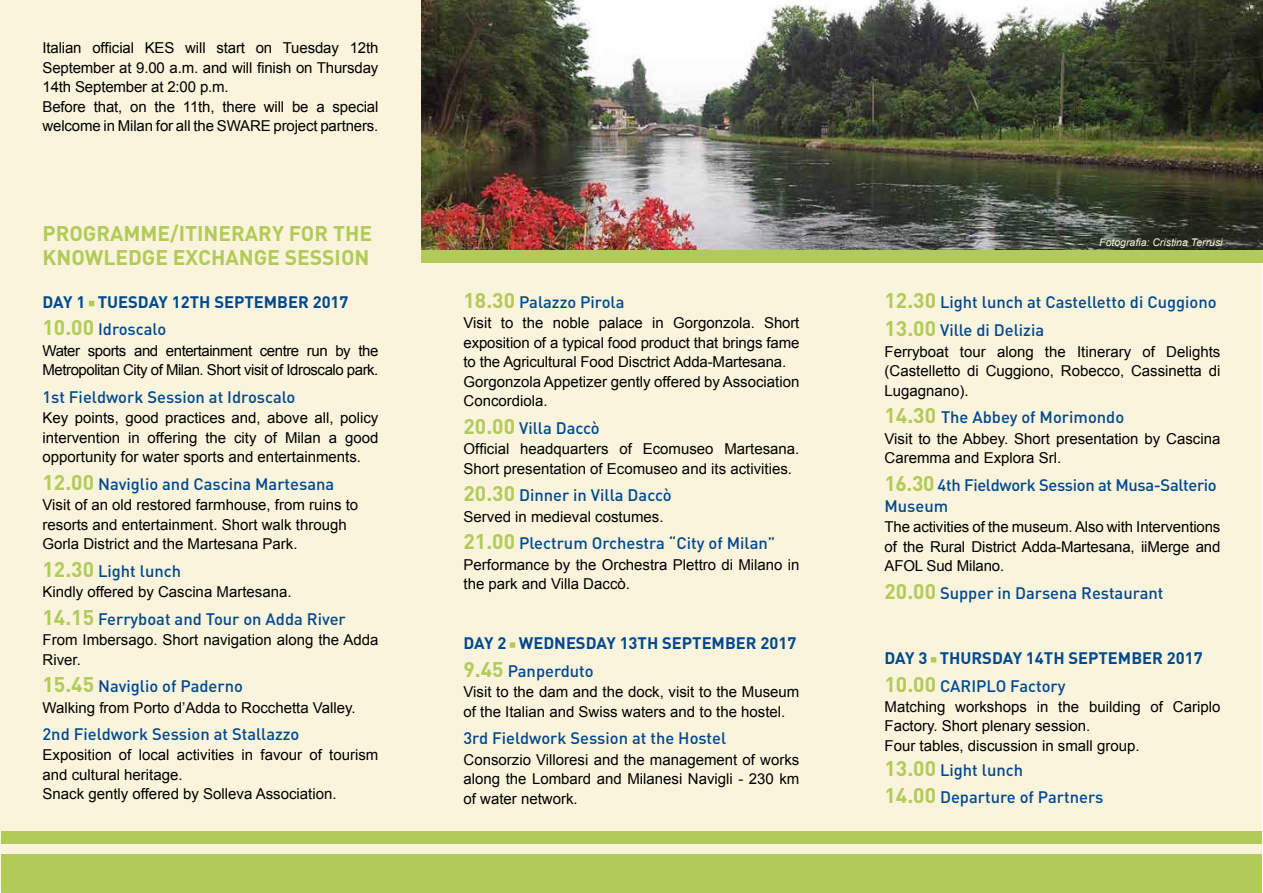
<style>
.page{position:relative;width:1263px;height:893px;background:#fff}
.page>*{position:absolute;margin:0;border:0;box-sizing:border-box;transform-origin:0 0}
.t1{font:700 21px/24px "DIN Pro";color:#b2cb58}
.t2{font:500 16.5px/28.5px "DIN Pro";color:#00488f}
.t3{font:700 16.5px/27.6px "DIN Pro";color:#00488f}
.t4{font:500 16.5px/21px "DIN Pro";letter-spacing:-.02em;color:#00488f}
.t5{font:15px/19.5px "Arial";color:#000}
.t6{font:15px/19.5px "Arial";letter-spacing:-.03em;color:#000}
.t7{font:italic 10.5px "Arial";color:#f9f4db}
.s1{font-size:21px;color:#b2cb58}
.s2{font-weight:500}
.s3{font-weight:700;font-size:21px;color:#b2cb58}
</style>
<div class="page">
<div style="left:1px;top:1px;width:1261px;height:891px;background:#f9f4db"></div>
<div style="left:1px;top:854px;width:1260px;height:38px;background:#b2cb58"></div>
<div style="left:1px;top:831px;width:1260px;height:13px;background:#b2cb58"></div>
<svg style="left:89px;top:301px;width:5px;height:5px"></svg>
<svg style="left:510px;top:642px;width:5px;height:6px"></svg>
<svg style="left:931px;top:657px;width:5px;height:5px"></svg>
<img style="left:421px;top:0;width:842px;height:250px">
<div style="left:421px;top:250px;width:842px;height:13px;background:#b2cb58"></div>
<p class="t5" style="left:43px;top:39px;width:337px">Italian official KES will start on Tuesday 12th September at 9.00 a.m. and will finish on Thursday 14th September at 2:00 p.m.<br>Before that, on the 11th, there will be a special welcome in Milan for all the SWARE project partners.</p>
<h1 class="t1" style="left:43px;top:221px;width:331px">PROGRAMME/ITINERARY FOR THE<br>KNOWLEDGE EXCHANGE SESSION</h1>
<p class="t3" style="left:43px;top:287px;width:307px">DAY 1 <sup>.</sup> TUESDAY 12TH SEPTEMBER 2017<br><span class="s1">10.00</span> <span class="s2">Idroscalo</span></p>
<p class="t6" style="left:43px;top:341px;width:337px">Water sports and entertainment centre run by the<br>Metropolitan City of Milan. Short visit of Idroscalo park.</p>
<p class="t2" style="left:43px;top:382px;width:254px">1st Fieldwork Session at Idroscalo</p>
<p class="t5" style="left:43px;top:408px;width:337px;text-align:justify">Key points, good practices and, above all, policy intervention in offering the city of Milan a good opportunity for water sports and entertainments.</p>
<p class="t2" style="left:43px;top:469px;width:293px"><span class="s3">12.00</span> Naviglio and Cascina Martesana</p>
<p class="t5" style="left:43px;top:495px;width:317px">Visit of an old restored farmhouse, from ruins to resorts and entertainment. Short walk through<br>Gorla District and the Martesana Park.</p>
<p class="t2" style="left:43px;top:556px;width:140px"><span class="s3">12.30</span> Light lunch</p>
<p class="t5" style="left:43px;top:582px;width:250px">Kindly offered by Cascina Martesana.</p>
<p class="t2" style="left:43px;top:604px;width:305px"><span class="s3">14.15</span> Ferryboat and Tour on Adda River</p>
<p class="t5" style="left:43px;top:630px;width:337px">From Imbersago. Short navigation along the Adda<br>River.</p>
<p class="t2" style="left:43px;top:671px;width:202px"><span class="s3">15.45</span> Naviglio of Paderno</p>
<p class="t5" style="left:43px;top:698px;width:315px">Walking from Porto d’Adda to Rocchetta Valley.</p>
<p class="t2" style="left:43px;top:719px;width:258px">2nd Fieldwork Session at Stallazzo</p>
<p class="t5" style="left:43px;top:746px;width:337px">Exposition of local activities in favour of tourism and cultural heritage.<br>Snack gently offered by Solleva Association.</p>
<p class="t2" style="left:463px;top:287px;width:162px"><span class="s3">18.30</span> Palazzo Pirola</p>
<p class="t5" style="left:463px;top:314px;width:337px">Visit to the noble palace in Gorgonzola. Short exposition of a typical food product that brings fame to the Agricultural Food Disctrict Adda-Martesana.<br>Gorgonzola Appetizer gently offered by Association Concordiola.</p>
<p class="t2" style="left:463px;top:413px;width:138px"><span class="s3">20.00</span> Villa Daccò</p>
<p class="t5" style="left:463px;top:439px;width:337px">Official headquarters of Ecomuseo Martesana.<br>Short presentation of Ecomuseo and its activities.</p>
<p class="t2" style="left:463px;top:481px;width:210px"><span class="s3">20.30</span> Dinner in Villa Daccò</p>
<p class="t5" style="left:463px;top:507px;width:202px">Served in medieval costumes.</p>
<p class="t2" style="left:463px;top:528px;width:313px"><span class="s3">21.00</span> Plectrum Orchestra “City of Milan”</p>
<p class="t5" style="left:463px;top:555px;width:337px">Performance by the Orchestra Plettro di Milano in the park and Villa Daccò.</p>
<p class="t3" style="left:463px;top:629px;width:334px">DAY 2 <sup>.</sup> WEDNESDAY 13TH SEPTEMBER 2017<br><span class="s1">9.45</span> <span class="s2">Panperduto</span></p>
<p class="t5" style="left:463px;top:682px;width:337px">Visit to the dam and the dock, visit to the Museum of the Italian and Swiss waters and to the hostel.</p>
<p class="t2" style="left:463px;top:723px;width:264px">3rd Fieldwork Session at the Hostel</p>
<p class="t5" style="left:463px;top:750px;width:337px;text-align:justify">Consorzio Villoresi and the management of works along the Lombard and Milanesi Navigli - 230 km of water network.</p>
<p class="t7" style="left:1099px;top:235px;width:125px">Fotografia: Cristina Terrusi</p>
<p class="t2" style="left:884px;top:287px;width:334px"><span class="s3">12.30</span> Light lunch at Castelletto di Cuggiono<br><span class="s3">13.00</span> Ville di Delizia</p>
<p class="t5" style="left:884px;top:342px;width:337px;text-align:justify">Ferryboat tour along the Itinerary of Delights (Castelletto di Cuggiono, Robecco, Cassinetta di Lugagnano).</p>
<p class="t2" style="left:884px;top:403px;width:241px"><span class="s3">14.30</span> The Abbey of Morimondo</p>
<p class="t5" style="left:884px;top:429px;width:337px">Visit to the Abbey. Short presentation by Cascina<br>Caremma and Explora Srl.</p>
<p class="t4" style="left:884px;top:474px;width:334px"><span class="s3">16.30</span> 4th Fieldwork Session at Musa-Salterio<br>Museum</p>
<p class="t5" style="left:884px;top:517px;width:337px;text-align:justify">The activities of the museum. Also with Interventions of the Rural District Adda-Martesana, iiMerge and AFOL Sud Milano.</p>
<p class="t2" style="left:884px;top:578px;width:281px"><span class="s3">20.00</span> Supper in Darsena Restaurant</p>
<p class="t3" style="left:884px;top:643px;width:320px">DAY 3 <sup>.</sup> THURSDAY 14TH SEPTEMBER 2017<br><span class="s1">10.00</span> <span class="s2">CARIPLO Factory</span></p>
<p class="t5" style="left:884px;top:697px;width:337px">Matching workshops in the building of Cariplo<br>Factory. Short plenary session.<br>Four tables, discussion in small group.</p>
<p class="t2" style="left:884px;top:757px;width:220px;line-height:26.4px"><span class="s3">13.00</span> Light lunch<br><span class="s3">14.00</span> Departure of Partners</p>
</div>
